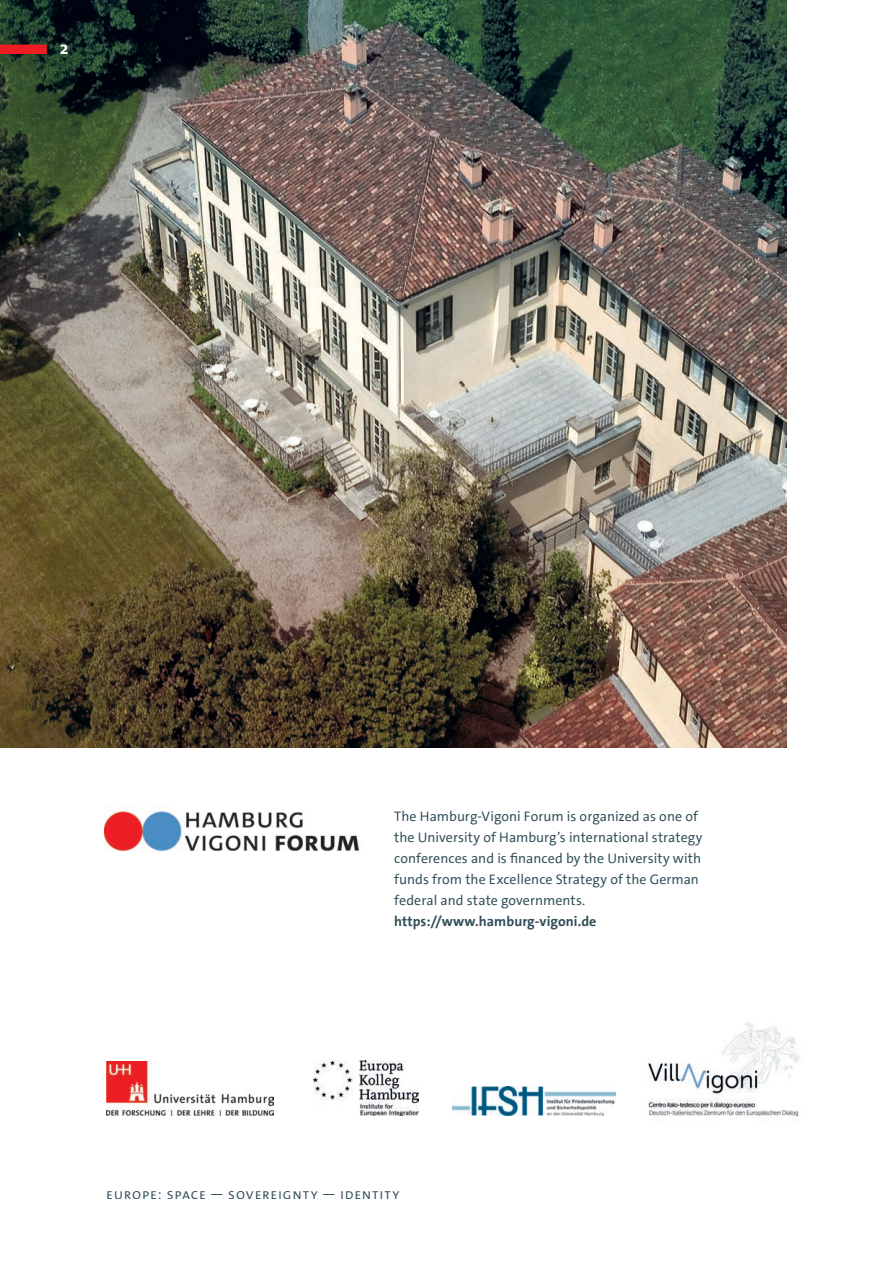
<style>
.page{position:relative;width:893px;height:1263px;background:#fff}
.page>*{position:absolute;margin:0;border:0;box-sizing:border-box;transform-origin:0 0}
.t1{font:18px "The Sans UHH Bold Caps";color:#fff}
.t2{font:15px "The Sans UHH Semi Light Caps";letter-spacing:.05em;color:#314e58}
.t3{font:13.95px/21px "The Sans UHH";letter-spacing:.005em;color:#314e58}
.t4{font:700 13.95px "The Sans UHH";letter-spacing:.005em;color:#314e58}
</style>
<div class="page">
<img style="left:0;top:0;width:787px;height:747px">
<img style="left:452px;top:1086px;width:164px;height:29px">
<img style="left:648px;top:1022px;width:152px;height:95px">
<img style="left:105px;top:810px;width:255px;height:42px">
<img style="left:106px;top:1061px;width:168px;height:54px">
<img style="left:314px;top:1060px;width:104px;height:56px">
<div style="left:0;top:45px;width:47px;height:9px;background:#ee1d23"></div>
<p class="t1" style="left:60px;top:36px;width:10px">2</p>
<p class="t3" style="left:394px;top:805px;width:310px">The Hamburg-Vigoni Forum is organized as one of the University of Hamburg’s international strategy conferences and is financed by the University with funds from the Excellence Strategy of the German federal and state governments.</p>
<p class="t4" style="left:394px;top:912px;width:204px">https://www.hamburg-vigoni.de</p>
<p class="t2" style="left:106px;top:1184px;width:295px">EUROPE: SPACE — SOVEREIGNTY — IDENTITY</p>
</div>
